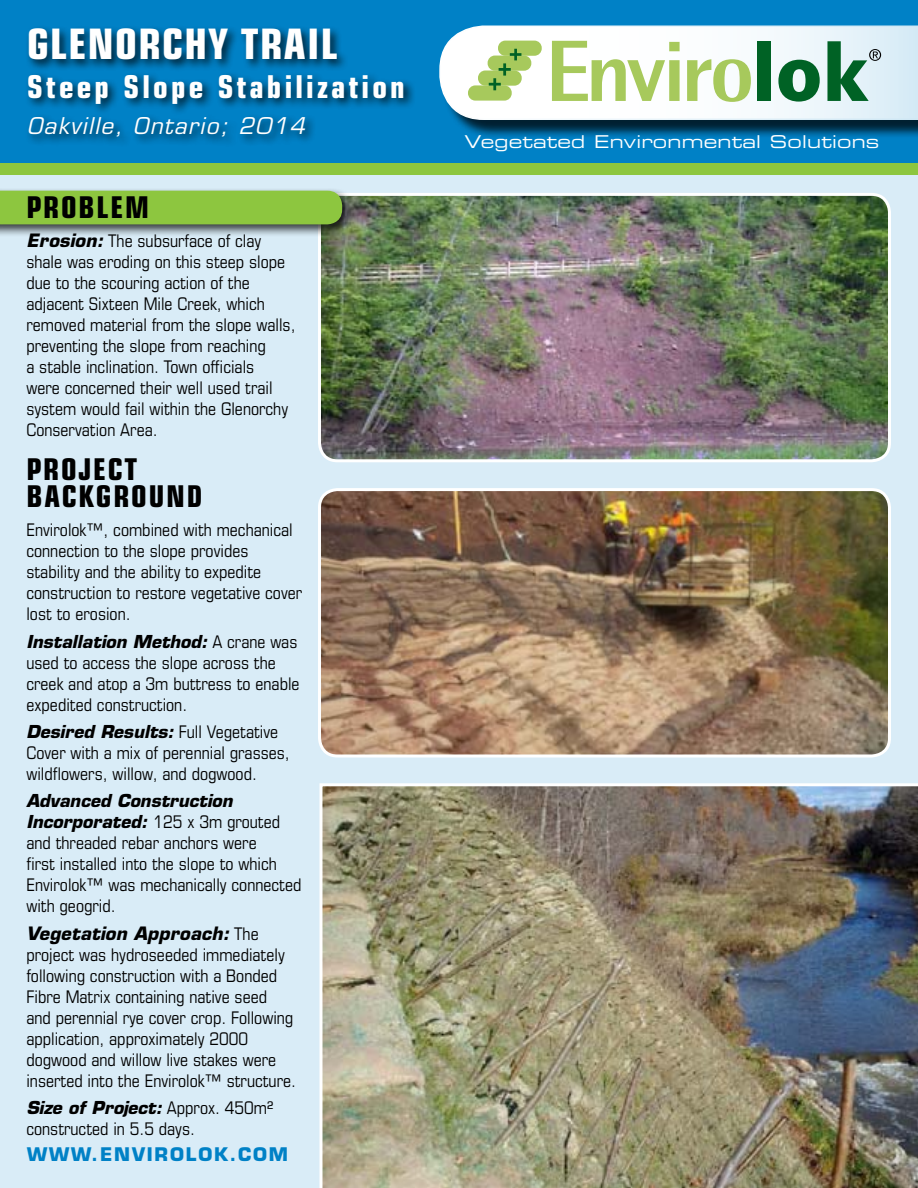
<style>
.page{position:relative;width:918px;height:1188px;background:#fff}
.page>*{position:absolute;margin:0;border:0;box-sizing:border-box;transform-origin:0 0}
.t1{font:700 condensed 42px "Eurostile";letter-spacing:.03em;color:#fff}
.t2{font:700 condensed 31.5px "Eurostile";letter-spacing:.1em;color:#fff}
.t3{font:700 condensed 30px/27px "Eurostile";letter-spacing:.06em;color:#000}
.t4{font:italic 22.5px "Eurostile";letter-spacing:.065em;color:#fff}
.t5{font:700 18.3px "Eurostile";letter-spacing:.1em;color:#0081c6}
.t6{font:italic 700 18px "Eurostile";letter-spacing:.01em;color:#000}
.t7{font:17.7px "Eurostile Extended Two";letter-spacing:.01em;color:#fff}
.t8{font:condensed 17.4px/21px "Eurostile";color:#000}
.s1{font-weight:700;font-style:italic;font-stretch:normal;font-size:18px}
.s2{font-weight:700;font-style:italic;font-stretch:normal}
.s3{font-weight:400;font-style:normal;font-stretch:condensed;font-size:17.4px}
</style>
<div class="page">
<div style="left:0;top:0;width:918px;height:164px;background:#0081c6"></div>
<div style="left:0;top:164px;width:918px;height:1024px;background:#d9ecf7"></div>
<div style="left:0;top:163px;width:918px;height:12px;background:#8dc63f"></div>
<img style="left:322px;top:197px;width:565px;height:264px">
<div style="left:318px;top:193px;width:573px;height:269px;border:3px solid #fff;border-radius:18px"></div>
<img style="left:322px;top:492px;width:565px;height:262px">
<div style="left:318px;top:488px;width:573px;height:270px;border:3px solid #fff;border-radius:18px"></div>
<img style="left:320px;top:783px;width:598px;height:405px">
<div style="left:0;top:187px;width:355px;height:50px;background:#000;opacity:.75"></div>
<div style="left:0;top:191px;width:342px;height:33px;background:#8dc63f"></div>
<div style="left:442px;top:28px;width:476px;height:110px;background:#000;opacity:.75"></div>
<svg style="left:439px;top:25px;width:479px;height:96px;background:#e5f0f6"></svg>
<div style="left:25px;top:25px;width:392px;height:124px;background:#000;opacity:.75"></div>
<div style="left:498px;top:41px;width:44px;height:15px;background:#a7c95c;border-radius:7px"></div>
<div style="left:488px;top:56px;width:43px;height:15px;background:#a7c95c;border-radius:7px"></div>
<div style="left:478px;top:71px;width:44px;height:15px;background:#a7c95c;border-radius:7px"></div>
<div style="left:468px;top:85px;width:44px;height:16px;background:#a7c95c;border-radius:7px"></div>
<svg style="left:489px;top:49px;width:32px;height:41px"></svg>
<svg style="left:552px;top:41px;width:128px;height:60px;background:#d8e7b8"></svg>
<svg style="left:687px;top:59px;width:64px;height:43px;background:#cee1a9"></svg>
<div style="left:757px;top:41px;width:14px;height:60px;background:#006225"></div>
<svg style="left:778px;top:60px;width:42px;height:42px;background:#53956f"></svg>
<svg style="left:827px;top:41px;width:54px;height:60px;background:#7eb09a"></svg>
<h1 class="t1" style="left:27px;top:19px;width:312px">GLENORCHY TRAIL</h1>
<h2 class="t2" style="left:27px;top:67px;width:379px">STEEP SLOPE STABILIZATION</h2>
<p class="t4" style="left:27px;top:112px;width:279px">Oakville, Ontario; 2014</p>
<h3 class="t3" style="left:26px;top:193px;width:124px">PROBLEM</h3>
<p class="t8" style="left:26px;top:230px;width:271px"><span class="s1">Erosion:</span> The subsurface of clay shale was eroding on this steep slope due to the scouring action of the adjacent Sixteen Mile Creek, which removed material from the slope walls, preventing the slope from reaching<br>a stable inclination. Town officials<br>were concerned their well used trail system would fail within the Glenorchy Conservation Area.</p>
<h3 class="t3" style="left:26px;top:456px;width:177px">PROJECT<br>BACKGROUND</h3>
<p class="t8" style="left:26px;top:519px;width:277px">Envirolok™, combined with mechanical connection to the slope provides stability and the ability to expedite construction to restore vegetative cover lost to erosion.</p>
<p class="t8" style="left:26px;top:631px;width:275px"><span class="s2">Installation Method:</span> A crane was used to access the slope across the creek and atop a 3m buttress to enable expedited construction.</p>
<p class="t8" style="left:26px;top:721px;width:265px"><span class="s2">Desired Results:</span> Full Vegetative<br>Cover with a mix of perennial grasses, wildflowers, willow, and dogwood.</p>
<p class="t8" style="left:26px;top:790px;width:277px"><span class="s2">Advanced Construction<br>Incorporated:</span> 125 x 3m grouted and threaded rebar anchors were<br>first installed into the slope to which<br>Envirolok™ was mechanically connected with geogrid.</p>
<p class="t6" style="left:26px;top:922px;width:234px">Vegetation Approach: <span class="s3">The</span></p>
<p class="t8" style="left:26px;top:944px;width:271px">project was hydroseeded immediately following construction with a Bonded Fibre Matrix containing native seed<br>and perennial rye cover crop. Following application, approximately 2000 dogwood and willow live stakes were inserted into the Envirolok™ structure.</p>
<p class="t8" style="left:26px;top:1097px;width:248px"><span class="s2">Size of Project:</span> Approx. 450m² constructed in 5.5 days.</p>
<p class="t5" style="left:27px;top:1143px;width:263px">WWW.ENVIROLOK.COM</p>
<p class="t7" style="left:465px;top:129px;width:416px">Vegetated Environmental Solutions</p>
</div>
